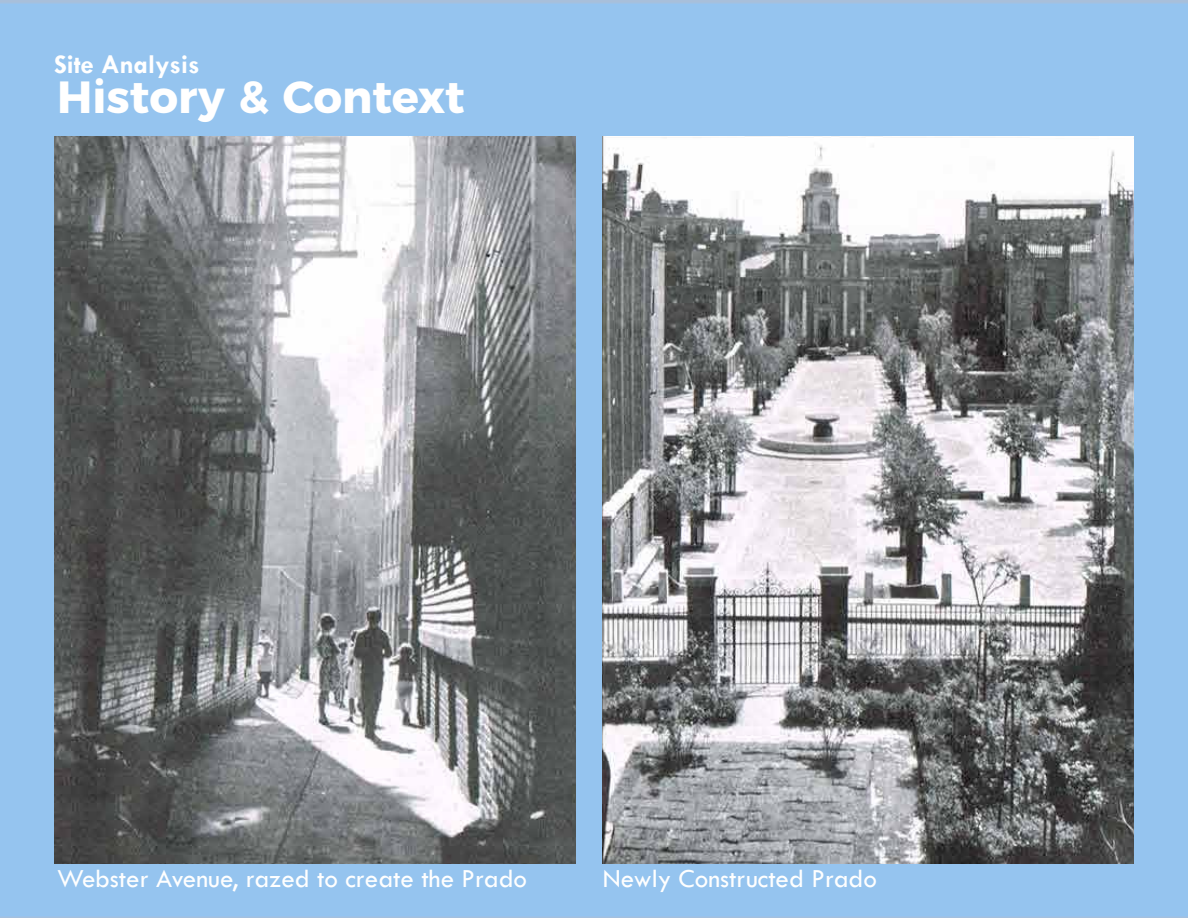
<style>
.page{position:relative;width:1188px;height:918px;background:#fff}
.page>*{position:absolute;margin:0;border:0;box-sizing:border-box;transform-origin:0 0}
.t1{font:700 45px "Montserrat";color:#fff}
.t2{font:27px "Tw Cen";color:#fff}
.t3{font:700 27px "Tw Cen";color:#fff}
</style>
<div class="page">
<div style="left:0;top:1px;width:1188px;height:917px;background:#95c4ef"></div>
<img style="left:603px;top:137px;width:531px;height:727px">
<img style="left:54px;top:137px;width:522px;height:727px">
<p class="t3" style="left:54px;top:48px;width:147px">Site Analysis</p>
<h1 class="t1" style="left:57px;top:60px;width:409px">History &amp; Context</h1>
<p class="t2" style="left:57px;top:862px;width:471px">Webster Avenue, razed to create the Prado</p>
<p class="t2" style="left:603px;top:862px;width:276px">Newly Constructed Prado</p>
</div>
